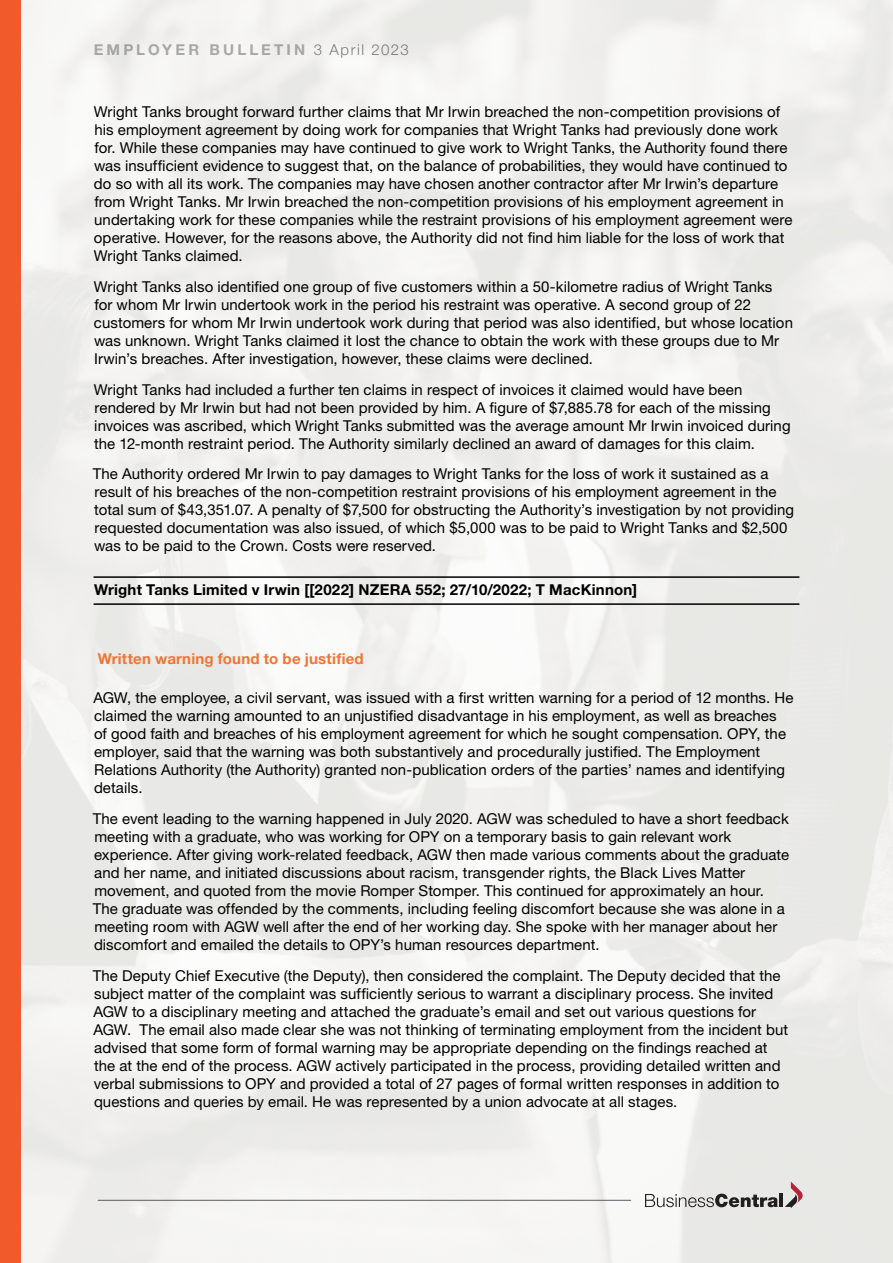
<style>
.page{position:relative;width:893px;height:1263px;background:#fff}
.page>*{position:absolute;margin:0;border:0;box-sizing:border-box;transform-origin:0 0}
.t1{font:15px/18px "Helvetica Neue LT Pro";letter-spacing:.005em;color:#000}
.t2{font:700 15px "Helvetica Neue LT Pro";letter-spacing:.015em;color:#000}
.t3{font:700 15px "Helvetica Neue LT Pro";letter-spacing:.015em;color:#f07534}
.t4{font:700 15px "Helvetica Neue LT Pro";letter-spacing:.21em;color:#5c5b63}
.s1{font-weight:300;color:#000}
</style>
<div class="page">
<img style="left:21px;top:0;width:872px;height:1263px">
<hr style="left:98px;top:1200px;width:533px;height:1px;background:#5c5b63">
<svg style="left:645px;top:1194px;width:133px;height:13px;background:#a19f9e"></svg>
<hr style="left:779px;top:1194px;width:4px;height:13px;background:#231f20">
<svg style="left:785px;top:1181px;width:18px;height:27px"></svg>
<div style="left:0;top:0;width:21px;height:1263px;background:#f15a2a"></div>
<hr style="left:94px;top:576px;width:705px;height:2px;background:#000">
<hr style="left:94px;top:603px;width:705px;height:2px;background:#000">
<p class="t4" style="left:94px;top:41px;width:317px">EMPLOYER BULLETIN <span class="s1">3 April 2023</span></p>
<p class="t1" style="left:94px;top:102px;width:700px">Wright Tanks brought forward further claims that Mr Irwin breached the non-competition provisions of his employment agreement by doing work for companies that Wright Tanks had previously done work for. While these companies may have continued to give work to Wright Tanks, the Authority found there was insufficient evidence to suggest that, on the balance of probabilities, they would have continued to do so with all its work. The companies may have chosen another contractor after Mr Irwin’s departure from Wright Tanks. Mr Irwin breached the non-competition provisions of his employment agreement in undertaking work for these companies while the restraint provisions of his employment agreement were operative. However, for the reasons above, the Authority did not find him liable for the loss of work that Wright Tanks claimed.</p>
<p class="t1" style="left:94px;top:277px;width:701px">Wright Tanks also identified one group of five customers within a 50-kilometre radius of Wright Tanks for whom Mr Irwin undertook work in the period his restraint was operative. A second group of 22 customers for whom Mr Irwin undertook work during that period was also identified, but whose location was unknown. Wright Tanks claimed it lost the chance to obtain the work with these groups due to Mr Irwin’s breaches. After investigation, however, these claims were declined.</p>
<p class="t1" style="left:94px;top:380px;width:698px">Wright Tanks had included a further ten claims in respect of invoices it claimed would have been rendered by Mr Irwin but had not been provided by him. A figure of $7,885.78 for each of the missing invoices was ascribed, which Wright Tanks submitted was the average amount Mr Irwin invoiced during the 12-month restraint period. The Authority similarly declined an award of damages for this claim.</p>
<p class="t1" style="left:93px;top:465px;width:703px">The Authority ordered Mr Irwin to pay damages to Wright Tanks for the loss of work it sustained as a result of his breaches of the non-competition restraint provisions of his employment agreement in the total sum of $43,351.07. A penalty of $7,500 for obstructing the Authority’s investigation by not providing requested documentation was also issued, of which $5,000 was to be paid to Wright Tanks and $2,500 was to be paid to the Crown. Costs were reserved.</p>
<p class="t2" style="left:94px;top:580px;width:545px">Wright Tanks Limited v Irwin [[2022] NZERA 552; 27/10/2022; T MacKinnon]</p>
<p class="t3" style="left:98px;top:649px;width:268px">Written warning found to be justified</p>
<p class="t1" style="left:93px;top:689px;width:702px">AGW, the employee, a civil servant, was issued with a first written warning for a period of 12 months. He claimed the warning amounted to an unjustified disadvantage in his employment, as well as breaches<br>of good faith and breaches of his employment agreement for which he sought compensation. OPY, the employer, said that the warning was both substantively and procedurally justified. The Employment Relations Authority (the Authority) granted non-publication orders of the parties’ names and identifying details.</p>
<p class="t1" style="left:93px;top:809px;width:698px">The event leading to the warning happened in July 2020. AGW was scheduled to have a short feedback meeting with a graduate, who was working for OPY on a temporary basis to gain relevant work experience. After giving work-related feedback, AGW then made various comments about the graduate and her name, and initiated discussions about racism, transgender rights, the Black Lives Matter movement, and quoted from the movie Romper Stomper. This continued for approximately an hour.<br>The graduate was offended by the comments, including feeling discomfort because she was alone in a meeting room with AGW well after the end of her working day. She spoke with her manager about her discomfort and emailed the details to OPY’s human resources department.</p>
<p class="t1" style="left:93px;top:966px;width:697px">The Deputy Chief Executive (the Deputy), then considered the complaint. The Deputy decided that the subject matter of the complaint was sufficiently serious to warrant a disciplinary process. She invited AGW to a disciplinary meeting and attached the graduate’s email and set out various questions for AGW. The email also made clear she was not thinking of terminating employment from the incident but advised that some form of formal warning may be appropriate depending on the findings reached at the at the end of the process. AGW actively participated in the process, providing detailed written and verbal submissions to OPY and provided a total of 27 pages of formal written responses in addition to questions and queries by email. He was represented by a union advocate at all stages.</p>
</div>
